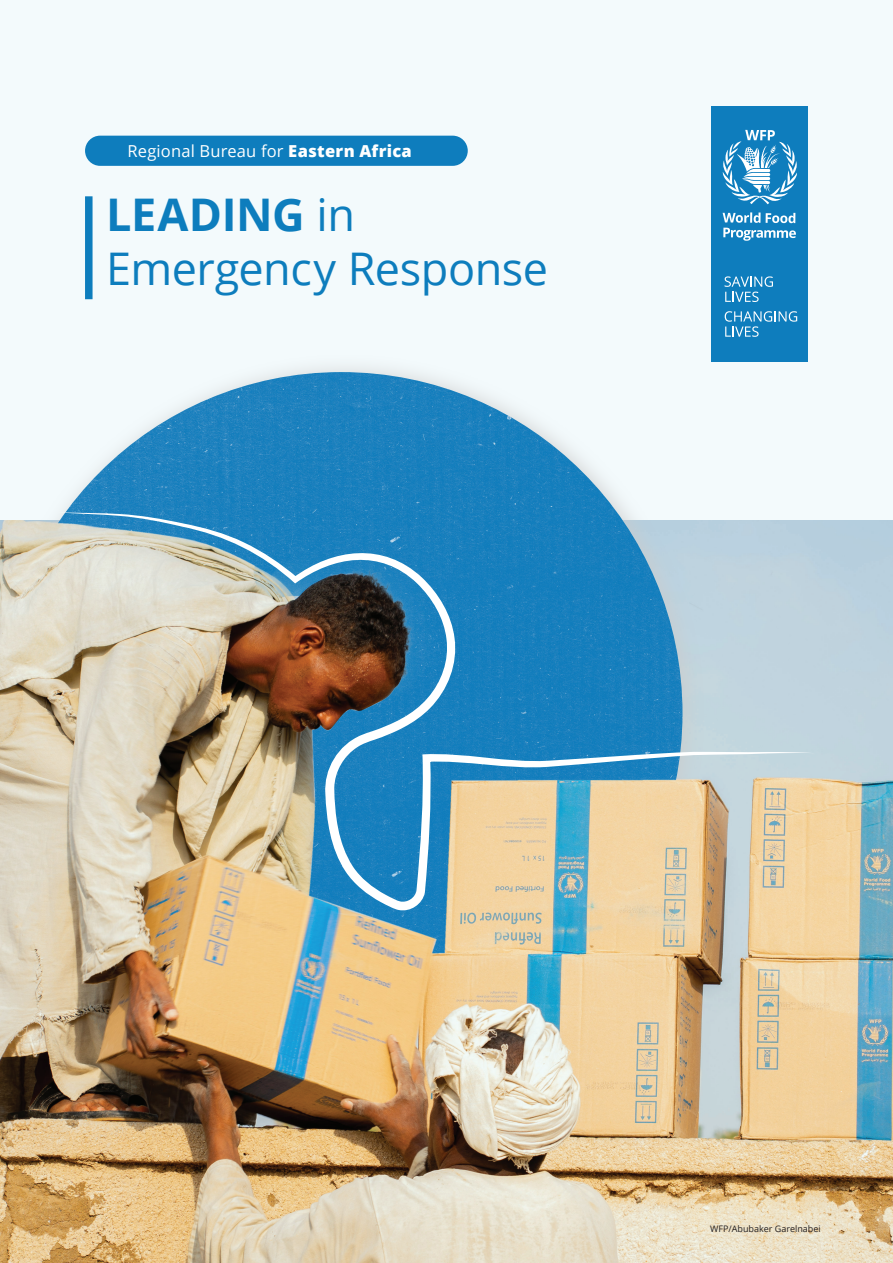
<style>
.page{position:relative;width:893px;height:1263px;background:#f3fafc}
.page>*{position:absolute;margin:0;border:0;box-sizing:border-box;transform-origin:0 0}
.t1{font:45px/54px "Open Sans";letter-spacing:-.01em;color:#0d7dbd}
.t2{font:16.5px "Open Sans";letter-spacing:.01em;color:#fff}
.t3{font:9px "Open Sans";color:#231f20}
.s1{font-weight:800}
.s2{font-weight:700}
</style>
<div class="page">
<img style="left:0;top:521px;width:893px;height:742px">
<div style="left:0;top:353px;width:705px;height:720px;background:#cbcbcb;opacity:.75"></div>
<img style="left:0;top:372px;width:682px;height:682px;border-radius:341px">
<div style="left:85px;top:196px;width:8px;height:103px;background:#0d7dbd"></div>
<img style="left:56px;top:512px;width:759px;height:400px">
<div style="left:712px;top:106px;width:96px;height:255px;background:#0e7dbd"></div>
<svg style="left:723px;top:212px;width:73px;height:29px"></svg>
<svg style="left:722px;top:130px;width:75px;height:74px"></svg>
<svg style="left:724px;top:276px;width:49px;height:26px"></svg>
<svg style="left:725px;top:311px;width:72px;height:26px"></svg>
<div style="left:85px;top:136px;width:383px;height:30px;background:#0e7dbd;border-radius:15px"></div>
<p class="t2" style="left:128px;top:140px;width:286px">Regional Bureau for <span class="s1">Eastern Africa</span></p>
<h1 class="t1" style="left:106px;top:186px;width:443px"><span class="s2">LEADING</span> in<br>Emergency Response</h1>
<p class="t3" style="left:710px;top:1222px;width:112px">WFP/Abubaker Garelnabei</p>
</div>
